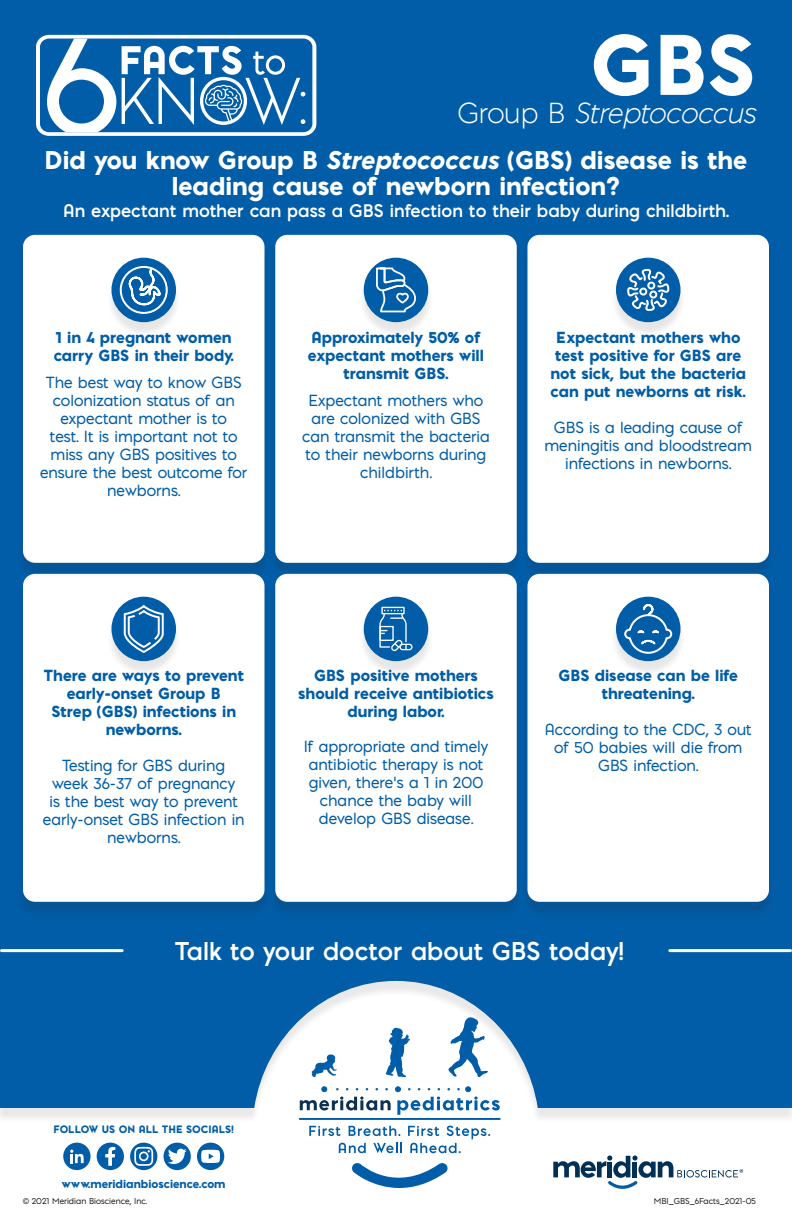
<style>
.page{position:relative;width:792px;height:1224px;background:#fff}
.page>*{position:absolute;margin:0;border:0;box-sizing:border-box;transform-origin:0 0}
.Title_-_Left_Align{font:900 80px "Pontiac";color:#fff}
.t1{font:italic 300 27px "Pontiac";color:#fff}
.t2{font:900 24px/26px "Pontiac";color:#fff;text-align:center}
.t3{font:700 24px "Pontiac";color:#fff}
.t4{font:700 17px "Pontiac";color:#fff}
.t5{font:15px/18px "Pontiac";color:#015da7;text-align:center}
.t6{font:900 15px/18px "Pontiac";color:#015da7;text-align:center}
.t7{font:900 11px "Pontiac";color:#015da7}
.t8{font:900 10px "Pontiac";color:#015da7}
.Body_Copy{font:8px "Pontiac";color:#231f20}
.s1{font-style:normal}
.s2{font-style:italic}
.s3{font-family:"Arial"}
</style>
<div class="page">
<div style="left:0;top:0;width:792px;height:1109px;background:#015da7"></div>
<svg style="left:309px;top:1126px;width:32px;height:10px"></svg>
<svg style="left:349px;top:1126px;width:51px;height:10px"></svg>
<svg style="left:339px;top:1143px;width:27px;height:10px"></svg>
<svg style="left:373px;top:1143px;width:29px;height:10px"></svg>
<svg style="left:408px;top:1126px;width:82px;height:27px"></svg>
<svg style="left:311px;top:1054px;width:26px;height:23px"></svg>
<svg style="left:386px;top:1028px;width:24px;height:49px"></svg>
<svg style="left:448px;top:1017px;width:40px;height:61px"></svg>
<svg style="left:300px;top:1086px;width:200px;height:29px"></svg>
<hr style="left:300px;top:1118px;width:200px;height:2px;background:#015da7">
<svg style="left:352px;top:1163px;width:96px;height:25px"></svg>
<div style="left:97px;top:1143px;width:27px;height:27px;background:#015da7;border-radius:50%"></div>
<svg style="left:105px;top:1147px;width:10px;height:19px"></svg>
<svg style="left:130px;top:1143px;width:27px;height:27px"></svg>
<svg style="left:134px;top:1147px;width:19px;height:19px"></svg>
<div style="left:164px;top:1143px;width:27px;height:27px;background:#015da7;border-radius:50%"></div>
<svg style="left:168px;top:1149px;width:19px;height:15px"></svg>
<div style="left:63px;top:1143px;width:28px;height:27px;background:#015da7;border-radius:50%"></div>
<svg style="left:70px;top:1150px;width:14px;height:13px"></svg>
<div style="left:197px;top:1143px;width:27px;height:27px;background:#015da7;border-radius:50%"></div>
<svg style="left:201px;top:1150px;width:19px;height:13px"></svg>
<svg style="left:553px;top:1155px;width:190px;height:34px"></svg>
<div style="left:522px;top:578px;width:252px;height:339px;background:#0259a0"></div>
<div style="left:527px;top:574px;width:242px;height:328px;background:#fff;border-radius:12px"></div>
<div style="left:610px;top:601px;width:76px;height:75px;background:#231f20;opacity:.11"></div>
<div style="left:616px;top:597px;width:65px;height:64px;background:#015da7;border-radius:50%"></div>
<div style="left:18px;top:578px;width:252px;height:339px;background:#03599f"></div>
<div style="left:23px;top:574px;width:242px;height:328px;background:#fff;border-radius:12px"></div>
<div style="left:106px;top:601px;width:75px;height:75px;background:#231f20;opacity:.11"></div>
<div style="left:111px;top:597px;width:65px;height:64px;background:#015da7;border-radius:50%"></div>
<div style="left:270px;top:578px;width:252px;height:339px;background:#03599f"></div>
<div style="left:275px;top:574px;width:242px;height:328px;background:#fff;border-radius:12px"></div>
<div style="left:358px;top:601px;width:75px;height:75px;background:#231f20;opacity:.11"></div>
<div style="left:364px;top:597px;width:64px;height:64px;background:#015da7;border-radius:50%"></div>
<div style="left:18px;top:239px;width:252px;height:339px;background:#231f20;opacity:.14"></div>
<div style="left:23px;top:235px;width:242px;height:328px;background:#fff;border-radius:12px"></div>
<div style="left:270px;top:239px;width:252px;height:339px;background:#231f20;opacity:.14"></div>
<div style="left:275px;top:235px;width:242px;height:328px;background:#fff;border-radius:12px"></div>
<div style="left:522px;top:239px;width:252px;height:339px;background:#231f20;opacity:.14"></div>
<div style="left:527px;top:235px;width:242px;height:328px;background:#fff;border-radius:12px"></div>
<div style="left:610px;top:262px;width:76px;height:75px;background:#231f20;opacity:.11"></div>
<div style="left:616px;top:258px;width:65px;height:64px;background:#015da7;border-radius:50%"></div>
<svg style="left:124px;top:605px;width:40px;height:48px"></svg>
<div style="left:381px;top:607px;width:24px;height:7px;border:1px solid #fff"></div>
<div style="left:399px;top:644px;width:14px;height:6px;border:1px solid #fff;border-radius:3px"></div>
<svg style="left:379px;top:610px;width:28px;height:41px"></svg>
<svg style="left:627px;top:269px;width:42px;height:42px"></svg>
<svg style="left:624px;top:604px;width:48px;height:50px"></svg>
<svg style="left:36px;top:35px;width:280px;height:101px"></svg>
<hr style="left:2px;top:949px;width:120px;height:3px;background:#fff">
<hr style="left:670px;top:949px;width:121px;height:3px;background:#fff">
<div style="left:358px;top:262px;width:75px;height:75px;background:#231f20;opacity:.11"></div>
<div style="left:364px;top:258px;width:64px;height:64px;background:#015da7;border-radius:50%"></div>
<svg style="left:376px;top:268px;width:40px;height:44px"></svg>
<div style="left:106px;top:262px;width:75px;height:75px;background:#231f20;opacity:.11"></div>
<div style="left:111px;top:258px;width:65px;height:64px;background:#015da7;border-radius:50%"></div>
<svg style="left:128px;top:266px;width:35px;height:40px"></svg>
<div style="left:120px;top:266px;width:48px;height:48px;border:2px solid #fff;border-radius:50%"></div>
<p class="Title_-_Left_Align" style="left:590px;top:4px;width:167px">GBS</p>
<p class="t1" style="left:458px;top:96px;width:300px"><span class="s1">Group B</span> Streptococcus</p>
<p class="t2" style="left:45px;top:146px;width:704px">Did you know Group B <span class="s2">Streptococcus</span> (GBS) disease is the leading cause of newborn infection?</p>
<p class="t4" style="left:63px;top:199px;width:667px">An expectant mother can pass a GBS infection to their baby during childbirth.</p>
<p class="t6" style="left:54px;top:328px;width:181px;text-align:left">1 in 4 pregnant women carry GBS in their body.</p>
<p class="t5" style="left:40px;top:373px;width:209px">The best way to know GBS colonization status of an expectant mother is to<br>test. It is important not to miss any GBS positives to ensure the best outcome for newborns.</p>
<p class="t6" style="left:308px;top:328px;width:178px">Approximately 50% of expectant mothers will transmit GBS.</p>
<p class="t5" style="left:302px;top:391px;width:189px">Expectant mothers who are colonized with GBS can transmit the bacteria to their newborns during childbirth.</p>
<p class="t6" style="left:551px;top:328px;width:197px">Expectant mothers who test positive for GBS are not sick, but the bacteria can put newborns at risk.</p>
<p class="t5" style="left:545px;top:418px;width:209px">GBS is a leading cause of meningitis and bloodstream infections in newborns.</p>
<p class="t6" style="left:43px;top:666px;width:202px">There are ways to prevent early-onset Group B<br>Strep (GBS) infections in newborns.</p>
<p class="t5" style="left:43px;top:757px;width:203px">Testing for GBS during week 36-37 of pregnancy<br>is the best way to prevent early-onset GBS infection in newborns.</p>
<p class="t6" style="left:298px;top:666px;width:197px">GBS positive mothers should receive antibiotics during labor.</p>
<p class="t5" style="left:304px;top:737px;width:186px">If appropriate and timely antibiotic therapy is not given, there’s a 1 in 200 chance the baby will develop GBS disease.</p>
<p class="t6" style="left:558px;top:666px;width:181px">GBS disease can be life threatening.</p>
<p class="t5" style="left:545px;top:721px;width:208px">According to the CDC, 3 out of 50 babies will die from<br>GBS infection.</p>
<p class="t3" style="left:175px;top:933px;width:451px">Talk to your doctor about GBS today!</p>
<p class="t8" style="left:54px;top:1122px;width:182px">FOLLOW US ON ALL THE SOCIALS!</p>
<p class="t7" style="left:62px;top:1175px;width:165px">www.meridianbioscience.com</p>
<p class="Body_Copy" style="left:23px;top:1195px;width:126px"><span class="s3">©</span> 2021 Meridian Bioscience, Inc.</p>
<p class="Body_Copy" style="left:654px;top:1195px;width:104px">MBI_GBS_6Facts_2021-05</p>
</div>
